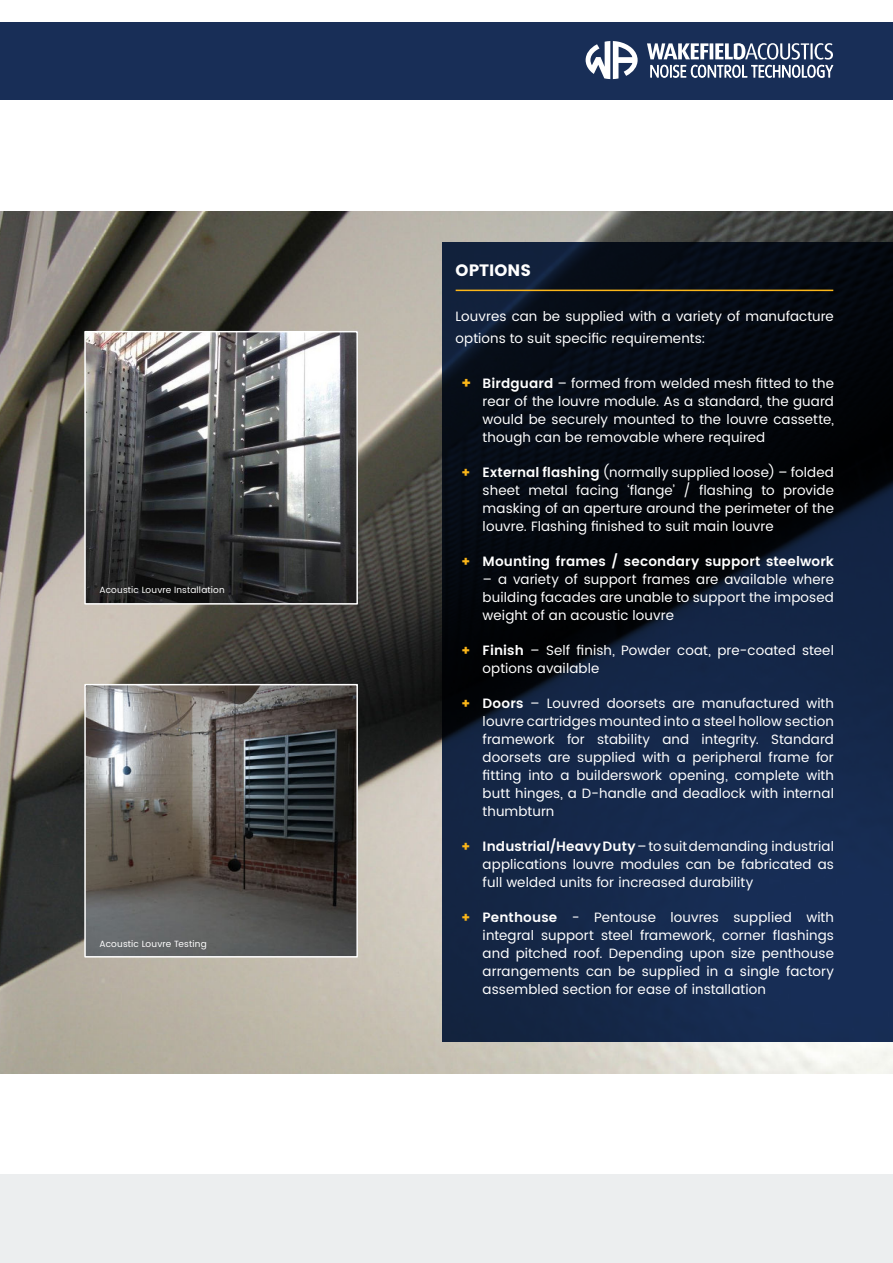
<style>
.page{position:relative;width:893px;height:1263px;background:#fff}
.page>*{position:absolute;margin:0;border:0;box-sizing:border-box;transform-origin:0 0}
.t1{font:16.5px "Poppins";letter-spacing:.005em;color:#fff}
.t2{font:13.5px/18px "Poppins";letter-spacing:.01em;color:#fff;text-align:justify}
.t3{font:600 13.5px "Poppins";letter-spacing:.01em;color:#fff}
.t4{font:9px "Poppins";letter-spacing:.02em;color:#fff}
.s1{font-size:15px;color:#fcb719}
.s2{font-weight:600}
.s3{color:#fcb719}
.s4{font-weight:400;color:#fcb719}
</style>
<div class="page">
<img style="left:0;top:212px;width:893px;height:862px">
<svg style="left:442px;top:242px;width:451px;height:800px;background:#0d1a30"></svg>
<hr style="left:456px;top:290px;width:377px;height:1px;background:#fcb719">
<img style="left:87px;top:334px;width:268px;height:268px">
<div style="left:84px;top:331px;width:274px;height:274px;border:2px solid #fff"></div>
<img style="left:87px;top:687px;width:268px;height:267px">
<div style="left:84px;top:684px;width:274px;height:273px;border:2px solid #fff"></div>
<div style="left:0;top:22px;width:893px;height:78px;background:#182e57"></div>
<svg style="left:647px;top:43px;width:187px;height:35px"></svg>
<svg style="left:586px;top:41px;width:52px;height:38px"></svg>
<div style="left:0;top:1175px;width:893px;height:88px;background:#eceeef"></div>
<p class="t4" style="left:100px;top:584px;width:127px">Acoustic Louvre Installation</p>
<p class="t4" style="left:100px;top:938px;width:109px">Acoustic Louvre Testing</p>
<p class="t1" style="left:456px;top:260px;width:77px">OPTIONS</p>
<p class="t2" style="left:456px;top:305px;width:380px;line-height:22.5px">Louvres can be supplied with a variety of manufacture options to suit specific requirements:</p>
<p class="t2" style="left:483px;top:375px;width:353px;text-indent:-21px"><span class="s1">+</span> <span class="s2">Birdguard</span> – formed from welded mesh fitted to the rear of the louvre module. As a standard, the guard would be securely mounted to the louvre cassette, though can be removable where required</p>
<p class="t2" style="left:483px;top:463px;width:353px;text-indent:-21px"><span class="s3">+</span> <span class="s2">External flashing</span> (normally supplied loose) – folded sheet metal facing ‘flange’ / flashing to provide masking of an aperture around the perimeter of the louvre. Flashing finished to suit main louvre</p>
<p class="t3" style="left:461px;top:551px;width:374px"><span class="s4">+</span> Mounting frames / secondary support steelwork</p>
<p class="t2" style="left:483px;top:570px;width:353px">– a variety of support frames are available where building facades are unable to support the imposed weight of an acoustic louvre</p>
<p class="t2" style="left:483px;top:642px;width:353px;text-indent:-21px"><span class="s3">+</span> <span class="s2">Finish</span> – Self finish, Powder coat, pre-coated steel options available</p>
<p class="t2" style="left:483px;top:694px;width:353px;text-indent:-21px"><span class="s3">+</span> <span class="s2">Doors</span> – Louvred doorsets are manufactured with louvre cartridges mounted into a steel hollow section framework for stability and integrity. Standard doorsets are supplied with a peripheral frame for fitting into a builderswork opening, complete with butt hinges, a D-handle and deadlock with internal thumbturn</p>
<p class="t2" style="left:483px;top:837px;width:353px;text-indent:-21px"><span class="s3">+</span> <span class="s2">Industrial/Heavy Duty</span> – to suit demanding industrial applications louvre modules can be fabricated as full welded units for increased durability</p>
<p class="t2" style="left:483px;top:908px;width:353px;text-indent:-21px"><span class="s3">+</span> <span class="s2">Penthouse</span> - Pentouse louvres supplied with integral support steel framework, corner flashings and pitched roof. Depending upon size penthouse arrangements can be supplied in a single factory assembled section for ease of installation</p>
</div>
